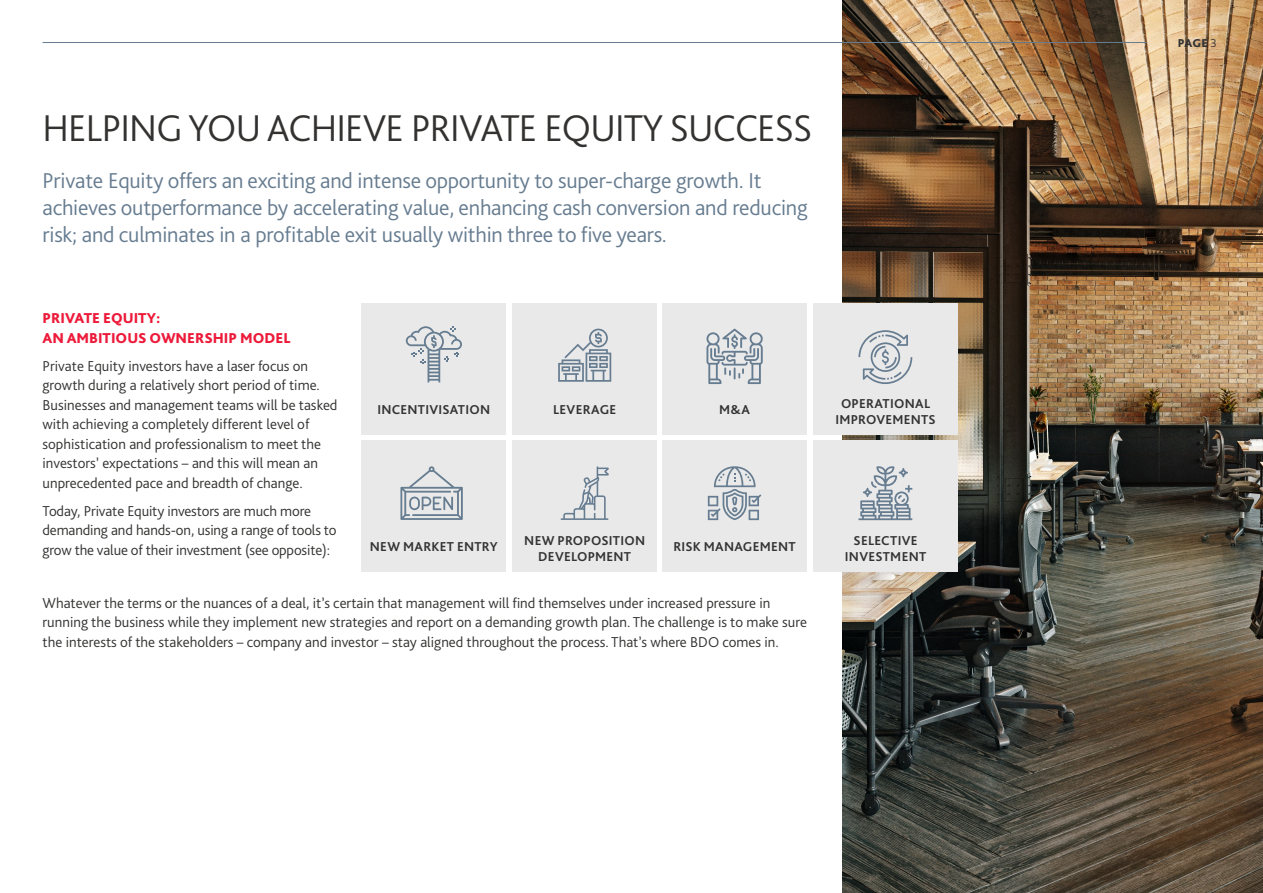
<style>
.page{position:relative;width:1263px;height:893px;background:#fff}
.page>*{position:absolute;margin:0;border:0;box-sizing:border-box;transform-origin:0 0}
.Main_Page_Headline{font:300 39px "Bliss Pro";letter-spacing:-.02em;color:#333231}
.Sub_paragraph_under{font:300 22.5px/27px "Bliss Pro";letter-spacing:-.01em;color:#667c90}
.Contents_page_-_Para{font:300 15px/19.5px "Bliss Pro";color:#333231}
.Subheading_level_1{font:800 15px/19.5px "Bliss Pro";color:#ed1a3a}
.body{font:700 13.5px/16.5px "Bliss Pro";letter-spacing:.02em;color:#333;text-align:center}
.body-2{font:800 12px "Bliss Pro";color:#333233}
.s1{font-weight:300}
</style>
<div class="page">
<img style="left:842px;top:0;width:421px;height:893px">
<div style="left:361px;top:304px;width:145px;height:131px;background:#e9e9e9"></div>
<div style="left:361px;top:441px;width:145px;height:131px;background:#e9e9e9"></div>
<div style="left:662px;top:304px;width:145px;height:131px;background:#e9e9e9"></div>
<div style="left:662px;top:441px;width:145px;height:131px;background:#e9e9e9"></div>
<div style="left:512px;top:304px;width:145px;height:131px;background:#e9e9e9"></div>
<div style="left:512px;top:441px;width:145px;height:131px;background:#e9e9e9"></div>
<div style="left:813px;top:304px;width:145px;height:131px;background:#e9e9e9"></div>
<div style="left:813px;top:441px;width:145px;height:131px;background:#e9e9e9"></div>
<svg style="left:706px;top:329px;width:57px;height:55px"></svg>
<svg style="left:708px;top:466px;width:53px;height:54px"></svg>
<svg style="left:858px;top:466px;width:54px;height:54px"></svg>
<svg style="left:858px;top:330px;width:54px;height:54px"></svg>
<svg style="left:561px;top:466px;width:48px;height:54px"></svg>
<svg style="left:406px;top:326px;width:56px;height:56px"></svg>
<svg style="left:400px;top:466px;width:63px;height:54px"></svg>
<svg style="left:558px;top:329px;width:53px;height:53px"></svg>
<hr style="left:43px;top:42px;width:1104px;height:1px;background:#667c90">
<p class="Main_Page_Headline" style="left:43px;top:103px;width:771px">HELPING YOU ACHIEVE PRIVATE EQUITY SUCCESS</p>
<p class="Sub_paragraph_under" style="left:43px;top:167px;width:767px">Private Equity offers an exciting and intense opportunity to super-charge growth. It achieves outperformance by accelerating value, enhancing cash conversion and reducing risk; and culminates in a profitable exit usually within three to five years.</p>
<p class="Subheading_level_1" style="left:43px;top:308px;width:249px">PRIVATE EQUITY:<br>AN AMBITIOUS OWNERSHIP MODEL</p>
<p class="Contents_page_-_Para" style="left:43px;top:356px;width:297px">Private Equity investors have a laser focus on growth during a relatively short period of time.<br>Businesses and management teams will be tasked with achieving a completely different level of sophistication and professionalism to meet the investors’ expectations – and this will mean an unprecedented pace and breadth of change.</p>
<p class="Contents_page_-_Para" style="left:43px;top:501px;width:296px">Today, Private Equity investors are much more demanding and hands-on, using a range of tools to grow the value of their investment (see opposite):</p>
<p class="Contents_page_-_Para" style="left:43px;top:593px;width:766px">Whatever the terms or the nuances of a deal, it’s certain that management will find themselves under increased pressure in running the business while they implement new strategies and report on a demanding growth plan. The challenge is to make sure the interests of the stakeholders – company and investor – stay aligned throughout the process. That’s where BDO comes in.</p>
<p class="body" style="left:377px;top:401px;width:114px">INCENTIVISATION</p>
<p class="body" style="left:553px;top:401px;width:65px">LEVERAGE</p>
<p class="body" style="left:719px;top:401px;width:32px">M&amp;A</p>
<p class="body" style="left:524px;top:532px;width:122px">NEW PROPOSITION<br>DEVELOPMENT</p>
<p class="body" style="left:673px;top:537px;width:124px">RISK MANAGEMENT</p>
<p class="body" style="left:370px;top:537px;width:129px">NEW MARKET ENTRY</p>
<p class="body" style="left:835px;top:395px;width:102px">OPERATIONAL<br>IMPROVEMENTS</p>
<p class="body" style="left:845px;top:532px;width:83px">SELECTIVE<br>INVESTMENT</p>
<p class="body-2" style="left:1178px;top:36px;width:40px">PAGE <span class="s1">3</span></p>
</div>
